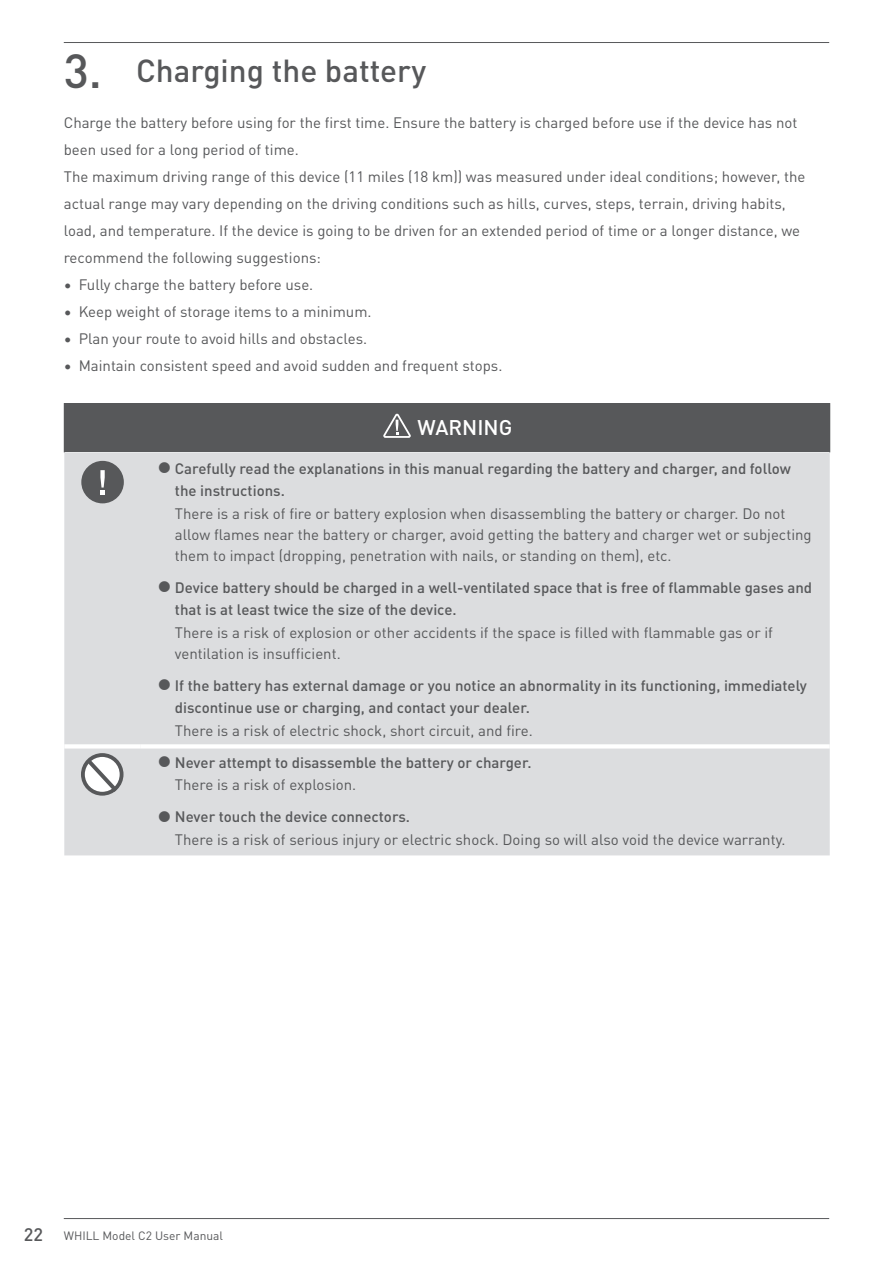
<style>
.page{position:relative;width:893px;height:1263px;background:#fff}
.page>*{position:absolute;margin:0;border:0;box-sizing:border-box;transform-origin:0 0}
.t1{font:500 31.5px "DIN Pro";color:#57585a}
.Table_Title{font:500 21px "DIN Pro";color:#fff}
.Body_Text{font:15px/27px "DIN Pro";color:#57585a}
.Warning_Text{font:15px/21px "DIN Pro";color:#57585a}
.t2{font:500 15px/22.5px "DIN Pro";color:#57585a}
.t3{font:12px "DIN Pro";color:#57585a}
.s1{font-size:47.25px}
.s2{font-weight:500;font-size:18px}
</style>
<div class="page">
<hr style="left:64px;top:1218px;width:765px;height:1px;background:#57585a">
<hr style="left:64px;top:42px;width:765px;height:1px;background:#57585a">
<div style="left:64px;top:404px;width:766px;height:48px;background:#57585a"></div>
<div style="left:64px;top:452px;width:766px;height:403px;background:#dcdddf"></div>
<hr style="left:64px;top:403px;width:77px;height:1px;background:#57585a">
<hr style="left:141px;top:403px;width:689px;height:1px;background:#57585a">
<hr style="left:64px;top:744px;width:77px;height:4px;background:#fff">
<hr style="left:141px;top:744px;width:689px;height:4px;background:#fff">
<svg style="left:383px;top:413px;width:28px;height:25px"></svg>
<div style="left:81px;top:461px;width:43px;height:42px;background:#57585a;border-radius:50%"></div>
<svg style="left:100px;top:470px;width:5px;height:24px"></svg>
<svg style="left:81px;top:753px;width:43px;height:43px"></svg>
<svg style="left:159px;top:462px;width:11px;height:11px"></svg>
<svg style="left:159px;top:581px;width:11px;height:11px"></svg>
<svg style="left:159px;top:679px;width:11px;height:11px"></svg>
<svg style="left:159px;top:756px;width:11px;height:11px"></svg>
<svg style="left:159px;top:810px;width:11px;height:11px"></svg>
<p class="t1" style="left:64px;top:47px;width:364px"><span class="s1">3.</span> Charging the battery</p>
<p class="Body_Text" style="left:64px;top:108px;width:735px">Charge the battery before using for the first time. Ensure the battery is charged before use if the device has not been used for a long period of time.</p>
<p class="Body_Text" style="left:64px;top:162px;width:743px">The maximum driving range of this device (11 miles (18 km)) was measured under ideal conditions; however, the actual range may vary depending on the driving conditions such as hills, curves, steps, terrain, driving habits, load, and temperature. If the device is going to be driven for an extended period of time or a longer distance, we recommend the following suggestions:</p>
<p class="Body_Text" style="left:64px;top:270px;width:251px">• Fully charge the battery before use.</p>
<p class="Body_Text" style="left:64px;top:297px;width:309px">• Keep weight of storage items to a minimum.</p>
<p class="Body_Text" style="left:64px;top:324px;width:305px">• Plan your route to avoid hills and obstacles.</p>
<p class="Body_Text" style="left:64px;top:351px;width:440px">• Maintain consistent speed and avoid sudden and frequent stops.</p>
<p class="Table_Title" style="left:417px;top:412px;width:96px">WARNING</p>
<p class="t2" style="left:175px;top:456px;width:618px">Carefully read the explanations in this manual regarding the battery and charger, and follow the instructions.</p>
<p class="Warning_Text" style="left:175px;top:502px;width:638px">There is a risk of fire or battery explosion when disassembling the battery or charger. Do not allow flames near the battery or charger, avoid getting the battery and charger wet or subjecting them to impact (dropping, penetration with nails, or standing on them), etc.</p>
<p class="t2" style="left:175px;top:575px;width:639px">Device battery should be charged in a well-ventilated space that is free of flammable gases and that is at least twice the size of the device.</p>
<p class="Warning_Text" style="left:175px;top:621px;width:600px">There is a risk of explosion or other accidents if the space is filled with flammable gas or if ventilation is insufficient.</p>
<p class="t2" style="left:175px;top:673px;width:634px">If the battery has external damage or you notice an abnormality in its functioning, immediately discontinue use or charging, and contact your dealer.</p>
<p class="Warning_Text" style="left:175px;top:719px;width:359px">There is a risk of electric shock, short circuit, and fire.</p>
<p class="t2" style="left:175px;top:750px;width:358px">Never attempt to disassemble the battery or charger.</p>
<p class="Warning_Text" style="left:175px;top:773px;width:183px">There is a risk of explosion.</p>
<p class="t2" style="left:175px;top:805px;width:237px">Never touch the device connectors.</p>
<p class="Warning_Text" style="left:175px;top:828px;width:612px">There is a risk of serious injury or electric shock. Doing so will also void the device warranty.</p>
<p class="t3" style="left:24px;top:1226px;width:201px"><span class="s2">22</span> WHILL Model C2 User Manual</p>
</div>
